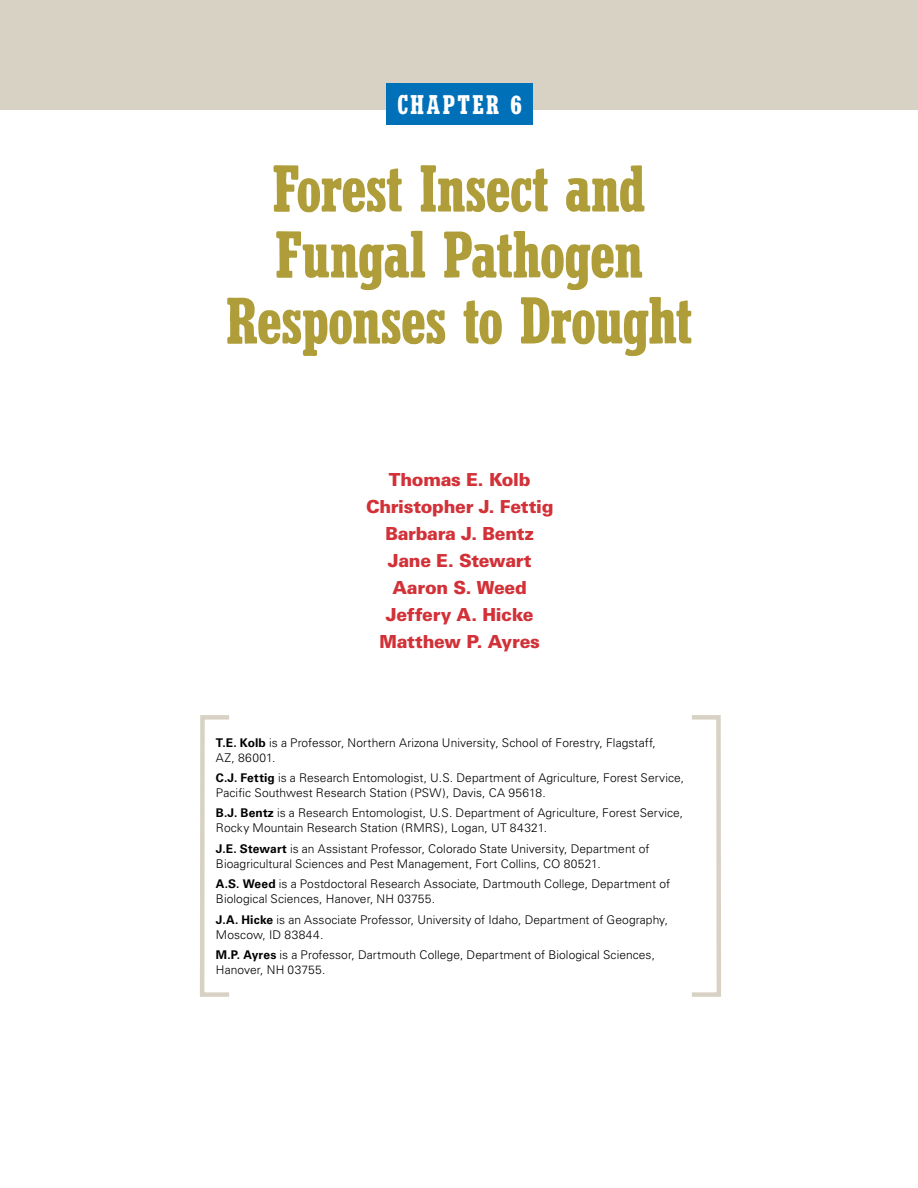
<style>
.page{position:relative;width:918px;height:1188px;background:#fff}
.page>*{position:absolute;margin:0;border:0;box-sizing:border-box;transform-origin:0 0}
.chapter_title{font:66px/66px "Cutright WF";letter-spacing:-.025em;color:#ae9d38;text-align:center}
.t1{font:27px "Cutright WF";letter-spacing:.075em;color:#fff}
.t2{font:900 18px/27px "Univers";letter-spacing:-.015em;color:#d23138;text-align:center}
.authorbios{font:300 12px/15px "Univers";letter-spacing:.005em;color:#000}
.s1{font-weight:700}
</style>
<div class="page">
<div style="left:0;top:0;width:918px;height:109px;background:#d8d2c5"></div>
<div style="left:387px;top:83px;width:146px;height:42px;background:#0070b9"></div>
<div style="left:690px;top:715px;width:31px;height:282px;border:4px solid #d8d2c5"></div>
<div style="left:200px;top:715px;width:31px;height:282px;border:4px solid #d8d2c5"></div>
<h2 class="t1" style="left:397px;top:90px;width:126px">CHAPTER 6</h2>
<h1 class="chapter_title" style="left:225px;top:156px;width:469px">Forest Insect and<br>Fungal Pathogen<br>Responses to Drought</h1>
<h3 class="t2" style="left:366px;top:466px;width:189px">Thomas E. Kolb<br>Christopher J. Fettig<br>Barbara J. Bentz<br>Jane E. Stewart<br>Aaron S. Weed<br>Jeffery A. Hicke<br>Matthew P. Ayres</h3>
<p class="authorbios" style="left:216px;top:735px;width:441px"><span class="s1">T.E. Kolb</span> is a Professor, Northern Arizona University, School of Forestry, Flagstaff,<br>AZ, 86001.</p>
<p class="authorbios" style="left:216px;top:770px;width:470px"><span class="s1">C.J. Fettig</span> is a Research Entomologist, U.S. Department of Agriculture, Forest Service,<br>Pacific Southwest Research Station (PSW), Davis, CA 95618.</p>
<p class="authorbios" style="left:216px;top:806px;width:469px"><span class="s1">B.J. Bentz</span> is a Research Entomologist, U.S. Department of Agriculture, Forest Service,<br>Rocky Mountain Research Station (RMRS), Logan, UT 84321.</p>
<p class="authorbios" style="left:216px;top:841px;width:435px"><span class="s1">J.E. Stewart</span> is an Assistant Professor, Colorado State University, Department of<br>Bioagricultural Sciences and Pest Management, Fort Collins, CO 80521.</p>
<p class="authorbios" style="left:216px;top:876px;width:456px"><span class="s1">A.S. Weed</span> is a Postdoctoral Research Associate, Dartmouth College, Department of<br>Biological Sciences, Hanover, NH 03755.</p>
<p class="authorbios" style="left:216px;top:912px;width:454px"><span class="s1">J.A. Hicke</span> is an Associate Professor, University of Idaho, Department of Geography,<br>Moscow, ID 83844.</p>
<p class="authorbios" style="left:216px;top:947px;width:441px"><span class="s1">M.P. Ayres</span> is a Professor, Dartmouth College, Department of Biological Sciences,<br>Hanover, NH 03755.</p>
</div>
